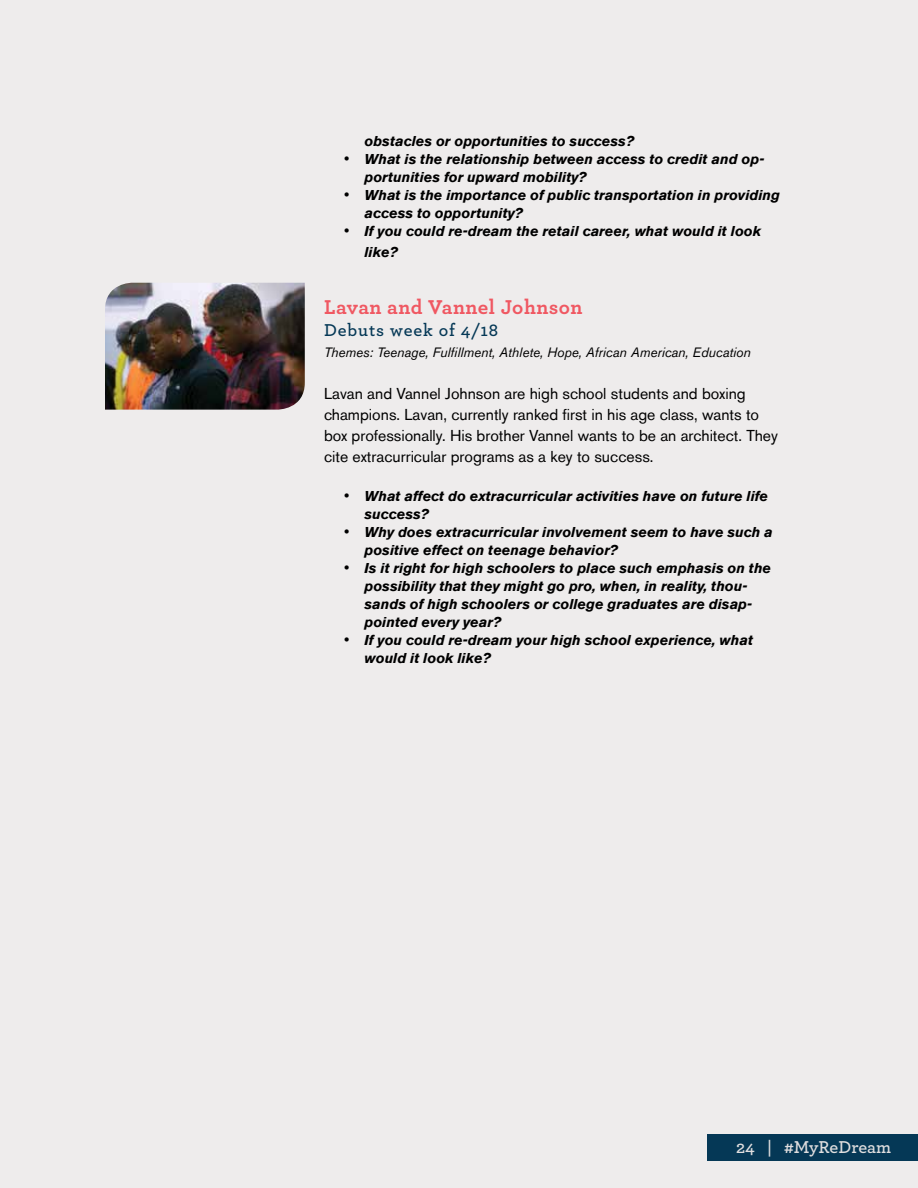
<style>
.page{position:relative;width:918px;height:1188px;background:#eeecec}
.page>*{position:absolute;margin:0;border:0;box-sizing:border-box;transform-origin:0 0}
.t1{font:700 21px "Archer Pro";letter-spacing:.025em;color:#f05862}
.t2{font:600 18px "Archer Pro";letter-spacing:.05em;color:#053856}
.t3{font:600 18px "Archer Pro";color:#e0dedf}
.t4{font:15.75px/21px "Akzidenz Grotesk BE";color:#000}
.t5{font:italic 700 14.25px/18px "Akzidenz Grotesk BE";color:#000}
.t6{font:italic 13.5px "Akzidenz Grotesk BE";color:#000}
.s1{font-weight:400;font-style:normal;font-size:15.75px}
</style>
<div class="page">
<div style="left:707px;top:1134px;width:211px;height:27px;background:#053856"></div>
<img style="left:105px;top:283px;width:200px;height:127px">
<p class="t5" style="left:364px;top:132px;width:271px">obstacles or opportunities to success?</p>
<p class="t5" style="left:364px;top:150px;width:401px;text-indent:-20px"><span class="s1">•</span> What is the relationship between access to credit and op&shy;portunities for upward mobility?</p>
<p class="t5" style="left:364px;top:186px;width:417px;text-indent:-20px"><span class="s1">•</span> What is the importance of public transportation in providing access to opportunity?</p>
<p class="t5" style="left:364px;top:220px;width:398px;line-height:21px;text-indent:-20px"><span class="s1">•</span> If you could re-dream the retail career, what would it look like?</p>
<h1 class="t1" style="left:324px;top:291px;width:260px">Lavan and Vannel Johnson</h1>
<p class="t2" style="left:324px;top:316px;width:176px">Debuts week of 4/18</p>
<p class="t6" style="left:324px;top:344px;width:428px">Themes: Teenage, Fulfillment, Athlete, Hope, African American, Education</p>
<p class="t4" style="left:324px;top:383px;width:455px">Lavan and Vannel Johnson are high school students and boxing champions. Lavan, currently ranked first in his age class, wants to box professionally. His brother Vannel wants to be an architect. They cite extracurricular programs as a key to success.</p>
<p class="t5" style="left:364px;top:487px;width:405px;text-indent:-20px"><span class="s1">•</span> What affect do extracurricular activities have on future life success?</p>
<p class="t5" style="left:364px;top:523px;width:410px;text-indent:-20px"><span class="s1">•</span> Why does extracurricular involvement seem to have such a positive effect on teenage behavior?</p>
<p class="t5" style="left:364px;top:559px;width:408px;text-indent:-20px"><span class="s1">•</span> Is it right for high schoolers to place such emphasis on the possibility that they might go pro, when, in reality, thou&shy;sands of high schoolers or college graduates are disap&shy;pointed every year?</p>
<p class="t5" style="left:364px;top:631px;width:390px;text-indent:-20px"><span class="s1">•</span> If you could re-dream your high school experience, what would it look like?</p>
<p class="t3" style="left:736px;top:1133px;width:156px">24 | #MyReDream</p>
</div>
